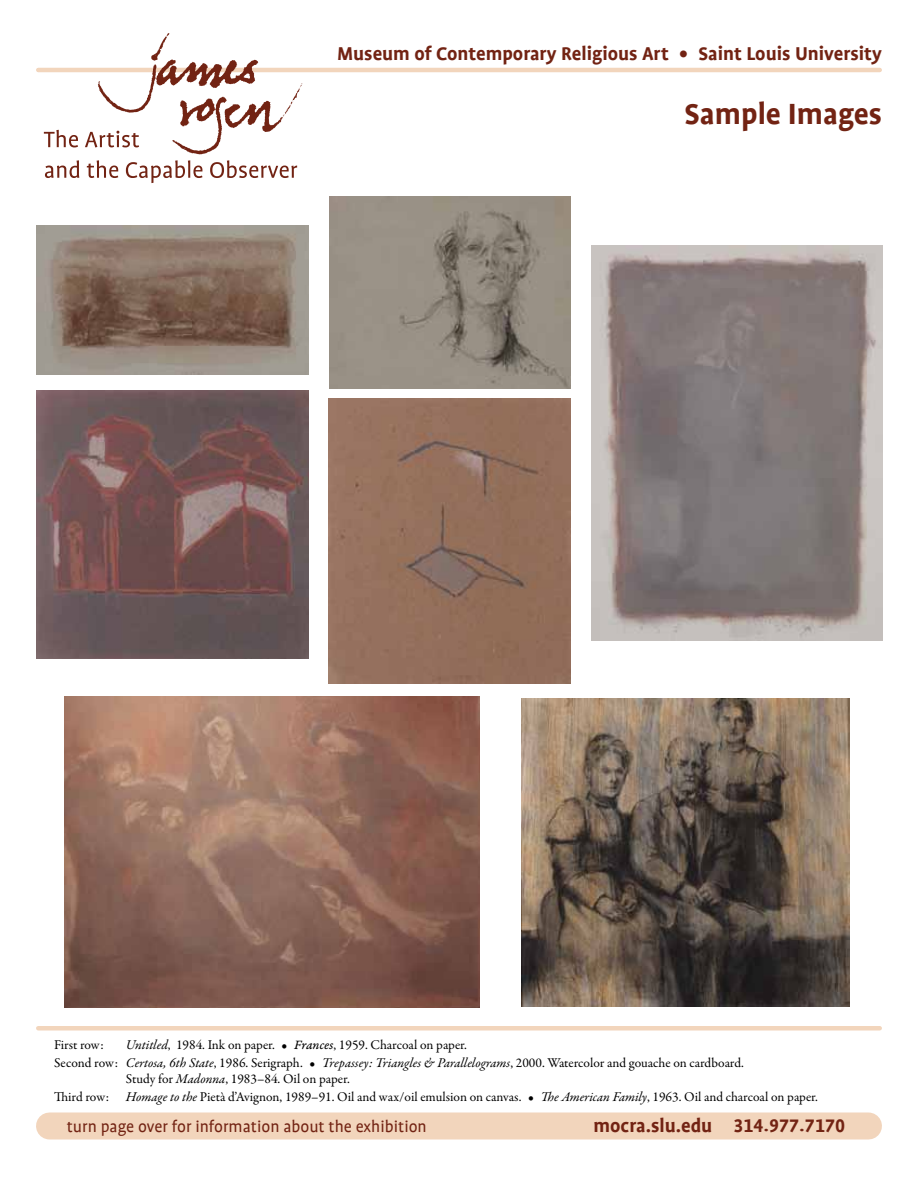
<style>
.page{position:relative;width:918px;height:1188px;background:#fff}
.page>*{position:absolute;margin:0;border:0;box-sizing:border-box;transform-origin:0 0}
.t1{font:700 33px "Profile";color:#722313}
.t2{font:700 21px "Profile";color:#722313}
.t3{font:18px "Profile";color:#722313}
.t4{font:13.5px/17.7px "Garamond Premr Pro";color:#000}
.s1{font-style:italic}
.s2{font-family:"Garamond Premr Pro It Capt"}
.s3{font-family:"Profile NO"}
</style>
<div class="page">
<hr style="left:38px;top:1026px;width:842px;height:4px;background:#f2d5bc">
<img style="left:329px;top:399px;width:241px;height:285px">
<img style="left:36px;top:390px;width:273px;height:268px">
<img style="left:36px;top:225px;width:272px;height:150px">
<img style="left:521px;top:698px;width:328px;height:308px">
<img style="left:330px;top:196px;width:240px;height:192px">
<img style="left:591px;top:245px;width:292px;height:396px">
<img style="left:64px;top:697px;width:416px;height:311px">
<div style="left:50px;top:1113px;width:818px;height:27px;background:#f2d5bc"></div>
<hr style="left:38px;top:68px;width:842px;height:4px;background:#f2d5bc">
<svg style="left:44px;top:130px;width:34px;height:17px"></svg>
<svg style="left:85px;top:33px;width:217px;height:121px"></svg>
<svg style="left:45px;top:160px;width:34px;height:18px"></svg>
<svg style="left:87px;top:160px;width:31px;height:18px"></svg>
<svg style="left:126px;top:160px;width:77px;height:23px"></svg>
<svg style="left:210px;top:160px;width:87px;height:18px"></svg>
<h2 class="t2" style="left:337px;top:42px;width:546px">Museum of Contemporary Religious Art • Saint Louis University</h2>
<h1 class="t1" style="left:685px;top:96px;width:199px">Sample Images</h1>
<p class="t4" style="left:54px;top:1037px;width:692px;text-indent:72px"><span class="s1">Untitled</span>, 1984. Ink on paper. • <span class="s2">Frances</span>, 1959. Charcoal on paper.<br>Second row: <span class="s1">Certosa, 6th State</span>, 1986. Serigraph. • <span class="s1">Trepassey: Triangles &amp; Parallelograms</span>, 2000. Watercolor and gouache on cardboard.</p>
<p class="t4" style="left:54px;top:1070px;width:765px;text-indent:72px">Study for <span class="s1">Madonna</span>, 1983–84. Oil on paper.<br>Third row: <span class="s1">Homage to the</span> Pietà d’Avignon, 1989–91. Oil and wax/oil emulsion on canvas. • <span class="s1">The American Family</span>, 1963. Oil and charcoal on paper.</p>
<h3 class="t3" style="left:67px;top:1117px;width:362px">turn page over for information about the exhibition</h3>
<h2 class="t2" style="left:594px;top:1114px;width:253px">mocra.slu.edu <span class="s3">314.977.7170</span></h2>
<p class="t4" style="left:54px;top:1037px;width:51px">First row:</p>
</div>
